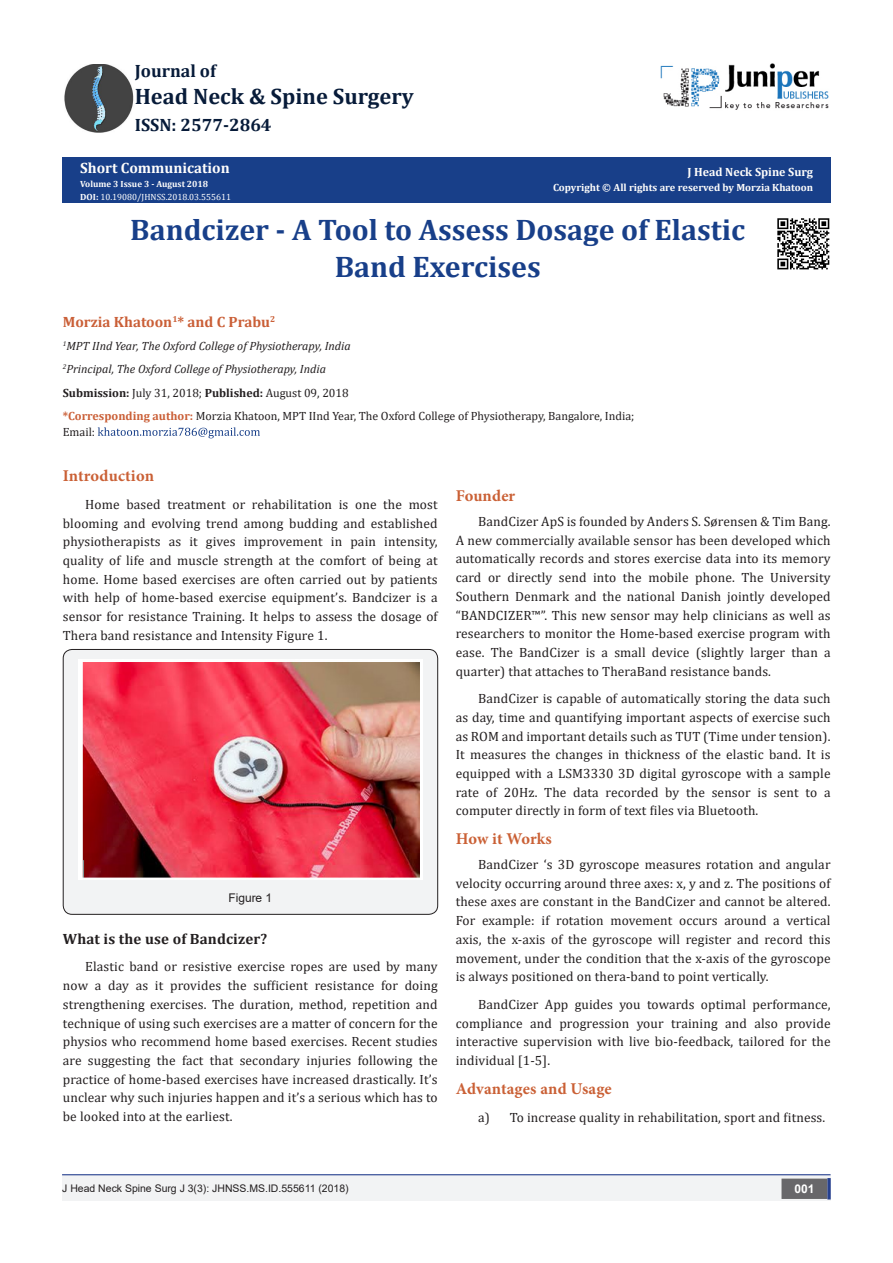
<style>
.page{position:relative;width:893px;height:1263px;background:#fff}
.page>*{position:absolute;margin:0;border:0;box-sizing:border-box;transform-origin:0 0}
.t1{font:700 29.85px "Cambria";color:#183f89}
.t2{font:700 22.35px "Cambria";color:#071b39}
.t3{font:700 18px "Cambria";color:#071b39}
.t4{font:700 16.5px "Minion Pro";letter-spacing:.005em;color:#ca6035}
.t5{font:700 15px "Cambria";color:#ca5f37}
.t6{font:700 15px "Cambria";letter-spacing:.01em;color:#231f20}
.t7{font:700 15px "Cambria";color:#fffefc}
.t8{font:13.5px/18.8px "Cambria";letter-spacing:.01em;color:#231f20;text-align:justify}
.t9{font:12px "Cambria";color:#231f20}
.t10{font:italic 12px "Cambria";color:#231f20}
.t11{font:700 12px "Cambria";color:#fffefc}
.t12{font:12px "Arial";color:#231f20}
.t13{font:700 12px "Arial";color:#fff}
.t14{font:10.5px "Arial";color:#231f20}
.t15{font:700 10.5px "Cambria";color:#fffefc}
.t16{font:9px "Cambria";color:#fff}
.t17{font:700 9px "Cambria";color:#fffefc}
.s1{font-weight:700}
.s2{font-weight:700;color:#ca5f37}
</style>
<div class="page">
<div style="left:62px;top:158px;width:769px;height:45px;background:#183f89"></div>
<svg style="left:98px;top:427px;width:162px;height:11px"></svg>
<div style="left:62px;top:1175px;width:441px;height:26px;background:#f2f3f4"></div>
<div style="left:503px;top:1175px;width:328px;height:26px;background:#f2f3f4"></div>
<div style="left:63px;top:649px;width:375px;height:265px;background:#f2f3f4;border-radius:9px"></div>
<div style="left:63px;top:649px;width:375px;height:266px;border:1px solid #231f20;border-radius:9px"></div>
<img style="left:79px;top:660px;width:343px;height:220px">
<div style="left:782px;top:1179px;width:45px;height:19px;background:#68676a"></div>
<div style="left:781px;top:1178px;width:46px;height:21px;border:2px solid #68676a"></div>
<svg style="left:827px;top:1178px;width:4px;height:21px"></svg>
<img style="left:661px;top:63px;width:168px;height:47px">
<hr style="left:62px;top:1174px;width:768px;height:1px;background:#253f8e">
<img style="left:64px;top:64px;width:70px;height:69px">
<img style="left:777px;top:218px;width:53px;height:52px">
<p class="t3" style="left:135px;top:59px;width:83px">Journal of</p>
<p class="t2" style="left:135px;top:81px;width:280px">Head Neck &amp; Spine Surgery</p>
<p class="t3" style="left:135px;top:112px;width:138px">ISSN: 2577-2864</p>
<p class="t7" style="left:80px;top:157px;width:151px">Short Communication</p>
<p class="t17" style="left:80px;top:178px;width:130px">Volume 3 Issue 3 - August 2018</p>
<p class="t16" style="left:80px;top:191px;width:152px"><span class="s1">DOI:</span> 10.19080/JHNSS.2018.03.555611</p>
<p class="t11" style="left:687px;top:163px;width:127px">J Head Neck Spine Surg</p>
<p class="t15" style="left:553px;top:180px;width:262px">Copyright © All rights are reserved by Morzia Khatoon</p>
<p class="t1" style="left:130px;top:208px;width:616px">Bandcizer - A Tool to Assess Dosage of Elastic</p>
<p class="t1" style="left:335px;top:246px;width:208px">Band Exercises</p>
<p class="t5" style="left:63px;top:311px;width:214px">Morzia Khatoon<sup>1</sup>* and C Prabu<sup>2</sup></p>
<p class="t10" style="left:63px;top:337px;width:290px"><sup>1</sup>MPT IInd Year, The Oxford College of Physiotherapy, India</p>
<p class="t10" style="left:63px;top:361px;width:265px"><sup>2</sup>Principal, The Oxford College of Physiotherapy, India</p>
<p class="t9" style="left:63px;top:385px;width:288px"><span class="s1">Submission:</span> July 31, 2018; <span class="s1">Published:</span> August 09, 2018</p>
<p class="t9" style="left:63px;top:409px;width:573px"><span class="s2">*Corresponding author:</span> Morzia Khatoon, MPT IInd Year, The Oxford College of Physiotherapy, Bangalore, India;</p>
<p class="t9" style="left:63px;top:425px;width:34px">Email:</p>
<p class="t4" style="left:63px;top:464px;width:93px">Introduction</p>
<p class="t8" style="left:63px;top:495px;width:376px;text-indent:22px">Home based treatment or rehabilitation is one the most blooming and evolving trend among budding and established physiotherapists as it gives improvement in pain intensity, quality of life and muscle strength at the comfort of being at home. Home based exercises are often carried out by patients with help of home-based exercise equipment’s. Bandcizer is a sensor for resistance Training. It helps to assess the dosage of Thera band resistance and Intensity Figure 1.</p>
<p class="t12" style="left:228px;top:890px;width:45px">Figure 1</p>
<p class="t6" style="left:63px;top:928px;width:206px">What is the use of Bandcizer?</p>
<p class="t8" style="left:63px;top:957px;width:376px;text-indent:22px">Elastic band or resistive exercise ropes are used by many now a day as it provides the sufficient resistance for doing strengthening exercises. The duration, method, repetition and technique of using such exercises are a matter of concern for the physios who recommend home based exercises. Recent studies are suggesting the fact that secondary injuries following the practice of home-based exercises have increased drastically. It’s unclear why such injuries happen and it’s a serious which has to be looked into at the earliest.</p>
<p class="t4" style="left:456px;top:484px;width:61px">Founder</p>
<p class="t8" style="left:456px;top:512px;width:376px;text-indent:22px">BandCizer ApS is founded by Anders S. Sørensen &amp; Tim Bang.<br>A new commercially available sensor has been developed which automatically records and stores exercise data into its memory card or directly send into the mobile phone. The University Southern Denmark and the national Danish jointly developed “BANDCIZER™”. This new sensor may help clinicians as well as researchers to monitor the Home-based exercise program with ease. The BandCizer is a small device (slightly larger than a quarter) that attaches to TheraBand resistance bands.</p>
<p class="t8" style="left:456px;top:689px;width:376px;text-indent:22px">BandCizer is capable of automatically storing the data such as day, time and quantifying important aspects of exercise such as ROM and important details such as TUT (Time under tension).<br>It measures the changes in thickness of the elastic band. It is equipped with a LSM3330 3D digital gyroscope with a sample rate of 20Hz. The data recorded by the sensor is sent to a computer directly in form of text files via Bluetooth.</p>
<p class="t4" style="left:456px;top:827px;width:97px">How it Works</p>
<p class="t8" style="left:456px;top:855px;width:376px;text-indent:22px">BandCizer ‘s 3D gyroscope measures rotation and angular velocity occurring around three axes: x, y and z. The positions of these axes are constant in the BandCizer and cannot be altered.<br>For example: if rotation movement occurs around a vertical axis, the x-axis of the gyroscope will register and record this movement, under the condition that the x-axis of the gyroscope is always positioned on thera-band to point vertically.</p>
<p class="t8" style="left:456px;top:995px;width:376px;text-indent:22px">BandCizer App guides you towards optimal performance, compliance and progression your training and also provide interactive supervision with live bio-feedback, tailored for the individual [1-5].</p>
<p class="t4" style="left:456px;top:1077px;width:158px">Advantages and Usage</p>
<p class="t8" style="left:478px;top:1108px;width:349px">a) To increase quality in rehabilitation, sport and fitness.</p>
<p class="t14" style="left:62px;top:1181px;width:288px">J Head Neck Spine Surg J 3(3): JHNSS.MS.ID.555611 (2018)</p>
<p class="t13" style="left:794px;top:1180px;width:22px">001</p>
</div>
